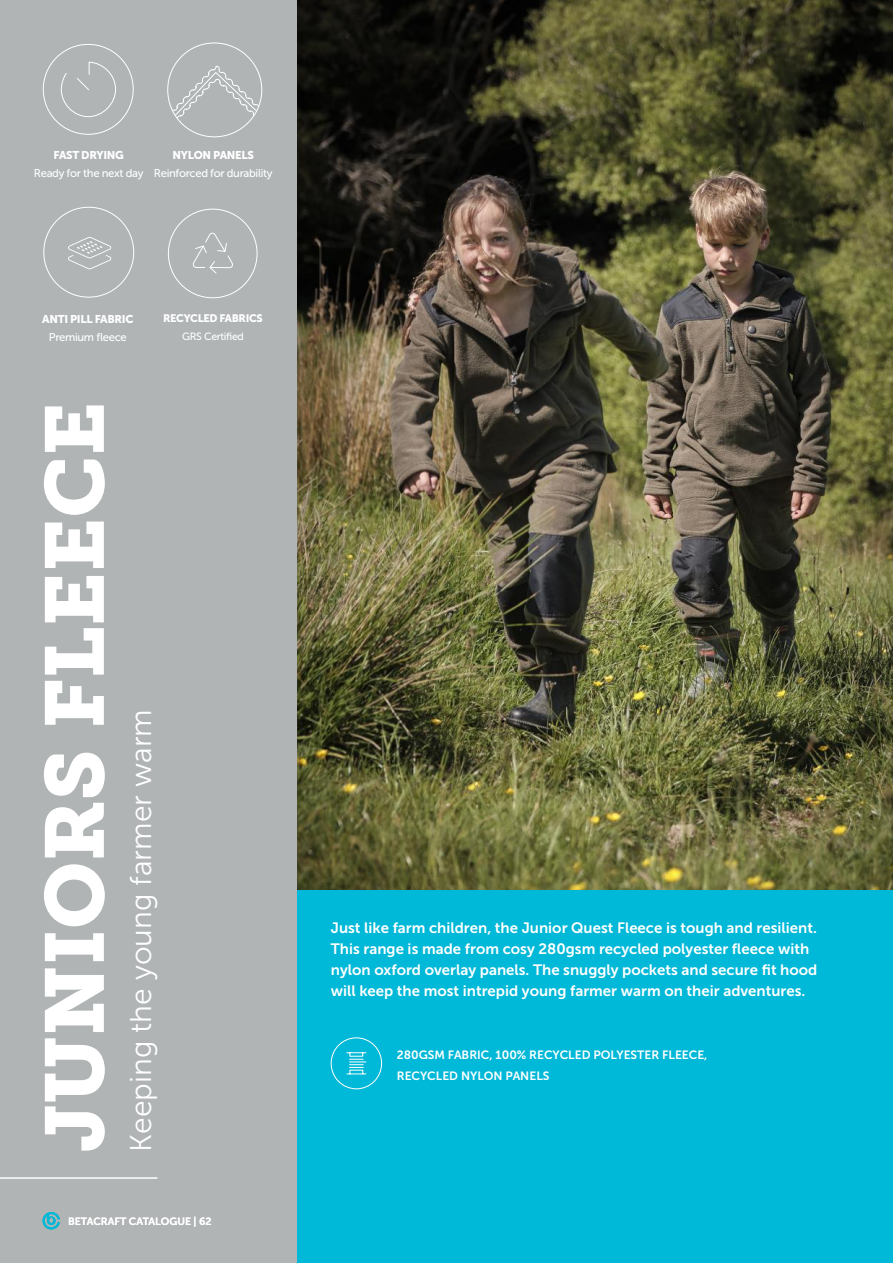
<style>
.page{position:relative;width:893px;height:1263px;background:#fff}
.page>*{position:absolute;margin:0;border:0;box-sizing:border-box;transform-origin:0 0}
.t1{font:82.5px "Museo Slab 900";color:#fff}
.t2{font:30px "Museo Sans 300";color:#fff}
.t3{font:15px/21px "Museo Sans 700";color:#fff}
.t4{font:12px/21px "Museo Sans 700";color:#fff}
.t5{font:11.25px "Museo Sans 500";letter-spacing:-.03em;color:#fff}
.t6{font:11.25px "Museo Sans 900";letter-spacing:-.03em;color:#fff}
.t7{font:10.8px "Museo Sans 900";letter-spacing:-.03em;color:#fff}
.t8{font:10.5px "Museo Sans 700";color:#fff}
.t9{font:10.5px "Museo Sans 500";letter-spacing:-.03em;color:#fff}
</style>
<div class="page">
<img style="left:297px;top:0;width:596px;height:890px">
<div style="left:297px;top:890px;width:596px;height:373px;background:#00b8d7"></div>
<div style="left:0;top:0;width:297px;height:1263px;background:#b0b4b5"></div>
<svg style="left:331px;top:1037px;width:51px;height:52px"></svg>
<hr style="left:0;top:1177px;width:157px;height:2px;background:#fff">
<svg style="left:43px;top:44px;width:91px;height:91px"></svg>
<svg style="left:43px;top:207px;width:91px;height:90px"></svg>
<svg style="left:193px;top:232px;width:40px;height:42px"></svg>
<svg style="left:168px;top:66px;width:94px;height:71px"></svg>
<svg style="left:43px;top:1212px;width:17px;height:17px"></svg>
<p class="t6" style="left:54px;top:149px;width:72px">FAST DRYING</p>
<p class="t5" style="left:34px;top:167px;width:111px">Ready for the next day</p>
<p class="t6" style="left:173px;top:149px;width:83px">NYLON PANELS</p>
<p class="t5" style="left:154px;top:167px;width:120px">Reinforced for durability</p>
<p class="t6" style="left:42px;top:312px;width:93px">ANTI PILL FABRIC</p>
<p class="t5" style="left:49px;top:330px;width:79px">Premium fleece</p>
<p class="t7" style="left:163px;top:312px;width:101px">RECYCLED FABRICS</p>
<p class="t9" style="left:182px;top:331px;width:63px">GRS Certified</p>
<h1 class="t1" style="left:27px;top:1152px;width:752px;rotate:-90deg">JUNIORS FLEECE</h1>
<h2 class="t2" style="left:125px;top:1152px;width:444px;rotate:-90deg">Keeping the young farmer warm</h2>
<p class="t8" style="left:68px;top:1215px;width:145px">BETACRAFT CATALOGUE | 62</p>
<p class="t3" style="left:331px;top:917px;width:488px">Just like farm children, the Junior Quest Fleece is tough and resilient.<br>This range is made from cosy 280gsm recycled polyester fleece with nylon oxford overlay panels. The snuggly pockets and secure fit hood will keep the most intrepid young farmer warm on their adventures.</p>
<p class="t4" style="left:397px;top:1044px;width:312px">280GSM FABRIC, 100% RECYCLED POLYESTER FLEECE,<br>RECYCLED NYLON PANELS</p>
</div>
